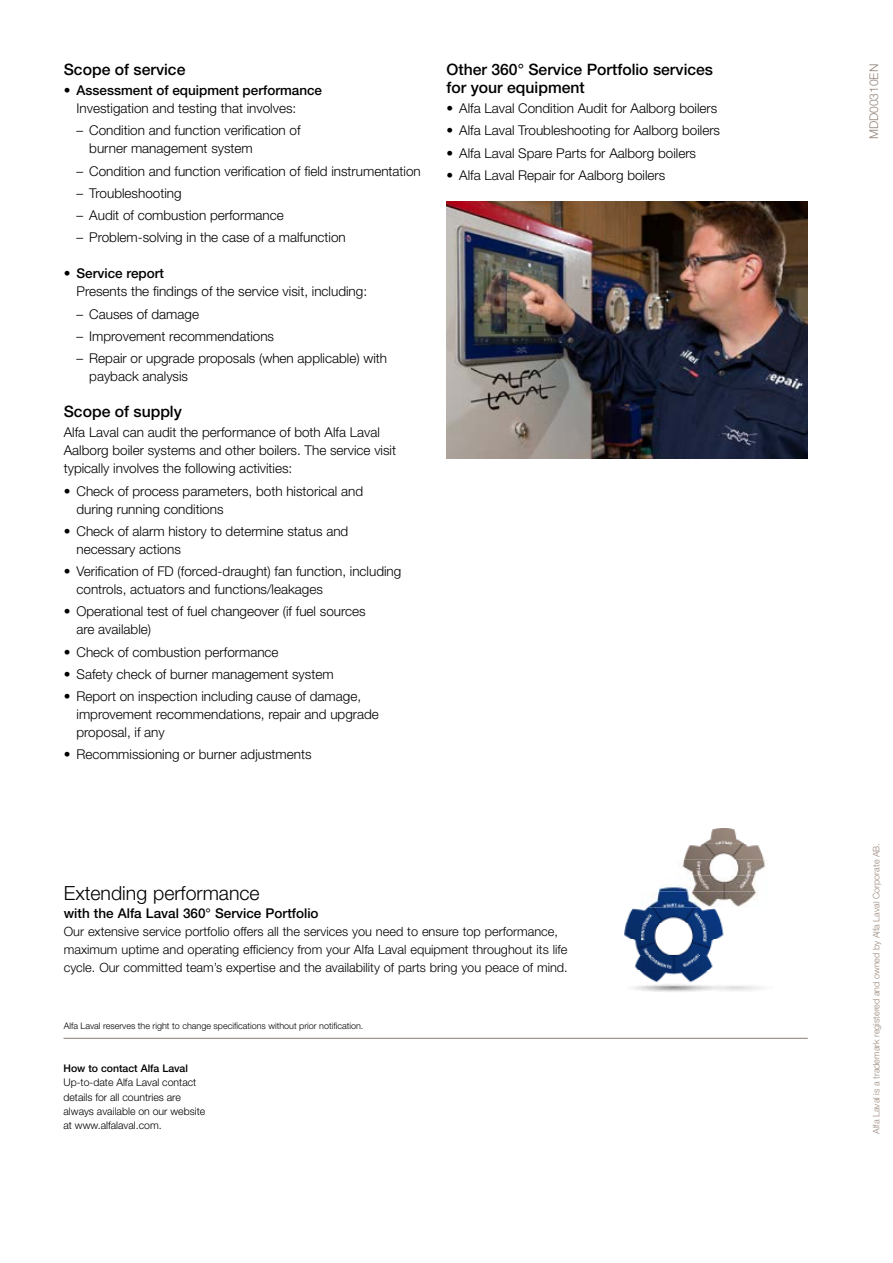
<style>
.page{position:relative;width:893px;height:1263px;background:#fff}
.page>*{position:absolute;margin:0;border:0;box-sizing:border-box;transform-origin:0 0}
.t1{font:300 19.5px "Helvetica Neue LT Std";color:#000}
.t2{font:500 15.75px/18px "Helvetica Neue LT Std";color:#000}
.t3{font:300 13.5px/18px "Helvetica Neue LT Std";color:#000}
.t4{font:500 13.5px "Helvetica Neue LT Std";color:#000}
.t5{font:300 12.75px/18px "Helvetica Neue LT Std";color:#000}
.t6{font:300 12px "Helvetica Neue LT Std";color:#92837a}
.t7{font:300 10.5px/14.2px "Helvetica Neue LT Std";color:#000}
.t8{font:500 10.5px "Helvetica Neue LT Std";color:#000}
.t9{font:300 9px "Helvetica Neue LT Std";color:#000}
.t10{font:300 9px "Helvetica Neue LT Std";color:#99887d}
</style>
<div class="page">
<hr style="left:64px;top:1038px;width:744px;height:1px;background:#92837a">
<img style="left:703px;top:828px;width:42px;height:16px">
<img style="left:684px;top:844px;width:81px;height:16px">
<img style="left:682px;top:860px;width:84px;height:16px">
<img style="left:659px;top:876px;width:97px;height:15px">
<img style="left:624px;top:891px;width:136px;height:101px">
<img style="left:446px;top:201px;width:362px;height:257px">
<p class="t2" style="left:64px;top:60px;width:123px">Scope of service</p>
<p class="t4" style="left:64px;top:82px;width:260px">• Assessment of equipment performance</p>
<p class="t3" style="left:77px;top:99px;width:221px">Investigation and testing that involves:</p>
<p class="t3" style="left:89px;top:121px;width:213px;text-indent:-13px">– Condition and function verification of burner management system</p>
<p class="t3" style="left:77px;top:162px;width:346px">– Condition and function verification of field instrumentation</p>
<p class="t3" style="left:77px;top:184px;width:107px">– Troubleshooting</p>
<p class="t3" style="left:77px;top:206px;width:209px">– Audit of combustion performance</p>
<p class="t3" style="left:77px;top:228px;width:271px">– Problem-solving in the case of a malfunction</p>
<p class="t4" style="left:64px;top:266px;width:102px">• Service report</p>
<p class="t3" style="left:77px;top:282px;width:292px">Presents the findings of the service visit, including:</p>
<p class="t3" style="left:77px;top:305px;width:124px">– Causes of damage</p>
<p class="t3" style="left:77px;top:327px;width:199px">– Improvement recommendations</p>
<p class="t3" style="left:89px;top:349px;width:299px;text-indent:-13px">– Repair or upgrade proposals (when applicable) with payback analysis</p>
<p class="t2" style="left:64px;top:402px;width:120px">Scope of supply</p>
<p class="t3" style="left:64px;top:423px;width:334px">Alfa Laval can audit the performance of both Alfa Laval<br>Aalborg boiler systems and other boilers. The service visit typically involves the following activities:</p>
<p class="t3" style="left:77px;top:481px;width:288px;text-indent:-13px">• Check of process parameters, both historical and during running conditions</p>
<p class="t3" style="left:77px;top:522px;width:273px;text-indent:-13px">• Check of alarm history to determine status and necessary actions</p>
<p class="t3" style="left:77px;top:562px;width:326px;text-indent:-13px">• Verification of FD (forced-draught) fan function, including controls, actuators and functions/leakages</p>
<p class="t3" style="left:77px;top:602px;width:291px;text-indent:-13px">• Operational test of fuel changeover (if fuel sources are available)</p>
<p class="t3" style="left:64px;top:642px;width:216px">• Check of combustion performance</p>
<p class="t3" style="left:64px;top:665px;width:271px">• Safety check of burner management system</p>
<p class="t3" style="left:77px;top:687px;width:304px;text-indent:-13px">• Report on inspection including cause of damage, improvement recommendations, repair and upgrade proposal, if any</p>
<p class="t3" style="left:64px;top:745px;width:249px">• Recommissioning or burner adjustments</p>
<p class="t2" style="left:446px;top:60px;width:268px">Other 360° Service Portfolio services for your equipment</p>
<p class="t3" style="left:446px;top:99px;width:272px">• Alfa Laval Condition Audit for Aalborg boilers</p>
<p class="t3" style="left:446px;top:121px;width:275px">• Alfa Laval Troubleshooting for Aalborg boilers</p>
<p class="t3" style="left:446px;top:144px;width:251px">• Alfa Laval Spare Parts for Aalborg boilers</p>
<p class="t3" style="left:446px;top:166px;width:220px">• Alfa Laval Repair for Aalborg boilers</p>
<h1 class="t1" style="left:64px;top:881px;width:197px">Extending performance</h1>
<p class="t4" style="left:64px;top:905px;width:256px">with the Alfa Laval 360° Service Portfolio</p>
<p class="t5" style="left:64px;top:922px;width:506px">Our extensive service portfolio offers all the services you need to ensure top performance, maximum uptime and operating efficiency from your Alfa Laval equipment throughout its life cycle. Our committed team’s expertise and the availability of parts bring you peace of mind.</p>
<p class="t9" style="left:64px;top:1020px;width:301px">Alfa Laval reserves the right to change specifications without prior notification.</p>
<p class="t8" style="left:64px;top:1062px;width:126px">How to contact Alfa Laval</p>
<p class="t7" style="left:64px;top:1075px;width:143px">Up-to-date Alfa Laval contact details for all countries are always available on our website at www.alfalaval.com.</p>
<p class="t6" style="left:866px;top:139px;width:77px;rotate:-90deg">MDD00310EN</p>
<p class="t10" style="left:871px;top:1134px;width:292px;rotate:-90deg">Alfa Laval is a trademark registered and owned by Alfa Laval Corporate AB.</p>
</div>
